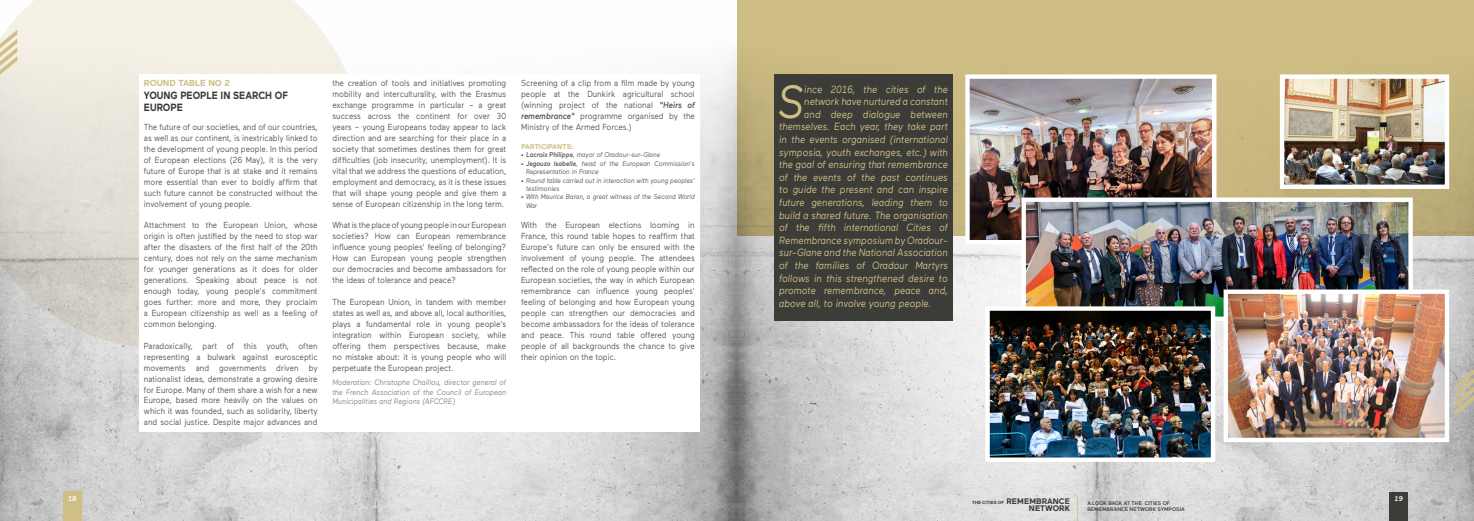
<style>
.page{position:relative;width:1474px;height:521px;background:#fff}
.page>*{position:absolute;margin:0;border:0;box-sizing:border-box;transform-origin:0 0}
.t1{font:italic 46.46px "Maax";color:#d0bf85;scale:.9 1}
.t2{font:italic 10.5px "Maax";color:#d0bf85;scale:.9 1}
.t3{font:700 10.5px/12.6px "Maax";color:#3c3c39;scale:.9 1}
.t4{font:8.75px/10.9px "Maax";color:#575756;text-align:justify;scale:.9 1}
.t5{font:700 8.75px "Maax";color:#d0bf85}
.t6{font:700 8.05px "Maax";color:#3c3c39}
.t7{font:italic 7.88px/9.5px "Maax";color:#878787;text-align:justify;scale:.9 1}
.t8{font:italic 7px/8.4px "Maax";color:#575756;scale:.9 1}
.t9{font:700 7px "Maax";color:#d0bf85}
.t10{font:italic 500 7px "Maax";color:#fff}
.t11{font:500 5.25px/6.3px "Maax";color:#3c3c39}
.t12{font:700 4.46px "Maax";color:#3c3c39}
.s1{font-weight:500;font-style:italic}
.s2{font-style:normal}
.s3{font-weight:500}
.s4{font-size:8.05px}
</style>
<div class="page">
<img style="left:0;top:57px;width:1473px;height:464px">
<div style="left:737px;top:0;width:736px;height:235px;background:#d0bf85"></div>
<svg style="left:0;top:0;width:362px;height:349px;background:#e6e2da"></svg>
<img style="left:963px;top:74px;width:255px;height:172px">
<img style="left:1277px;top:74px;width:174px;height:117px">
<img style="left:1019px;top:195px;width:395px;height:128px">
<img style="left:1221px;top:287px;width:230px;height:157px">
<img style="left:983px;top:304px;width:234px;height:160px">
<div style="left:139px;top:74px;width:560px;height:358px;background:#fff"></div>
<div style="left:774px;top:74px;width:178px;height:247px;background:#3c3c39"></div>
<div style="left:1389px;top:492px;width:18px;height:29px;background:#3c3c39"></div>
<svg style="left:1077px;top:496px;width:1px;height:25px"></svg>
<svg style="left:1455px;top:347px;width:18px;height:68px"></svg>
<div style="left:63px;top:491px;width:19px;height:30px;background:#d0bf85"></div>
<svg style="left:0;top:30px;width:17px;height:45px"></svg>
<p class="t10" style="left:68px;top:494px;width:10px">18</p>
<p class="t5" style="left:144px;top:78px;width:87px">ROUND TABLE NO 2</p>
<p class="t3" style="left:144px;top:89px;width:161px">YOUNG PEOPLE IN SEARCH OF<br>EUROPE</p>
<p class="t4" style="left:144px;top:122px;width:194px">The future of our societies, and of our countries, as well as our continent, is inextricably linked to the development of young people. In this period of European elections (26 May), it is the very future of Europe that is at stake and it remains more essential than ever to boldly affirm that such future cannot be constructed without the involvement of young people.</p>
<p class="t4" style="left:144px;top:220px;width:194px">Attachment to the European Union, whose origin is often justified by the need to stop war after the disasters of the first half of the 20th century, does not rely on the same mechanism for younger generations as it does for older generations. Speaking about peace is not enough today, young people's commitment goes further: more and more, they proclaim a European citizenship as well as a feeling of common belonging.</p>
<p class="t4" style="left:144px;top:340px;width:194px">Paradoxically, part of this youth, often representing a bulwark against eurosceptic movements and governments driven by nationalist ideas, demonstrate a growing desire for Europe. Many of them share a wish for a new Europe, based more heavily on the values on which it was founded, such as solidarity, liberty and social justice. Despite major advances and</p>
<p class="t4" style="left:332px;top:78px;width:194px">the creation of tools and initiatives promoting mobility and interculturality, with the Erasmus exchange programme in particular – a great success across the continent for over 30 years – young Europeans today appear to lack direction and are searching for their place in a society that sometimes destines them for great difficulties (job insecurity, unemployment). It is vital that we address the questions of education, employment and democracy, as it is these issues that will shape young people and give them a sense of European citizenship in the long term.</p>
<p class="t4" style="left:332px;top:220px;width:194px">What is the place of young people in our European societies? How can European remembrance influence young peoples' feeling of belonging?<br>How can European young people strengthen our democracies and become ambassadors for the ideas of tolerance and peace?</p>
<p class="t4" style="left:332px;top:297px;width:194px">The European Union, in tandem with member states as well as, and above all, local authorities, plays a fundamental role in young people's integration within European society, while offering them perspectives because, make no mistake about: it is young people who will perpetuate the European project.</p>
<p class="t7" style="left:332px;top:378px;width:194px">Moderation: Christophe Chaillou, director general of the French Association of the Council of European Municipalities and Regions (AFCCRE)</p>
<p class="t4" style="left:521px;top:78px;width:194px">Screening of a clip from a film made by young people at the Dunkirk agricultural school (winning project of the national <span class="s1">"Heirs of remembrance"</span> programme organised by the Ministry of the Armed Forces.)</p>
<p class="t9" style="left:521px;top:143px;width:54px">PARTICIPANTS:</p>
<p class="t8" style="left:521px;top:151px;width:156px"><span class="s2">•</span> <span class="s3">Lacroix Philippe</span>, mayor of Oradour-sur-Glane</p>
<p class="t8" style="left:526px;top:159px;width:189px;text-indent:-5px"><span class="s2">•</span> <span class="s3">Jegouzo Isabelle</span>, head of the European Commission's<br>Representation in France</p>
<p class="t8" style="left:526px;top:176px;width:189px;text-indent:-5px">• Round table carried out in interaction with young peoples' testimonies</p>
<p class="t8" style="left:526px;top:193px;width:189px;text-indent:-5px">• With Maurice Baran, a great witness of the Second World<br>War</p>
<p class="t4" style="left:521px;top:220px;width:194px">With the European elections looming in France, this round table hopes to reaffirm that Europe's future can only be ensured with the involvement of young people. The attendees reflected on the role of young people within our European societies, the way in which European remembrance can influence young peoples' feeling of belonging and how European young people can strengthen our democracies and become ambassadors for the ideas of tolerance and peace. This round table offered young people of all backgrounds the chance to give their opinion on the topic.</p>
<h1 class="t1" style="left:777px;top:76px;width:31px">S</h1>
<p class="t2" style="left:804px;top:83px;width:161px">ince 2016, the cities of the</p>
<p class="t2" style="left:804px;top:96px;width:161px">network have nurtured a constant</p>
<p class="t2" style="left:804px;top:108px;width:161px">and deep dialogue between</p>
<p class="t2" style="left:779px;top:121px;width:189px">themselves. Each year, they take part</p>
<p class="t2" style="left:779px;top:134px;width:189px">in the events organised (international</p>
<p class="t2" style="left:779px;top:146px;width:189px">symposia, youth exchanges, etc.) with</p>
<p class="t2" style="left:779px;top:159px;width:189px">the goal of ensuring that remembrance</p>
<p class="t2" style="left:779px;top:171px;width:189px">of the events of the past continues</p>
<p class="t2" style="left:779px;top:184px;width:189px">to guide the present and can inspire</p>
<p class="t2" style="left:779px;top:197px;width:189px">future generations, leading them to</p>
<p class="t2" style="left:779px;top:209px;width:189px">build a shared future. The organisation</p>
<p class="t2" style="left:779px;top:222px;width:189px">of the fifth international Cities of</p>
<p class="t2" style="left:779px;top:234px;width:189px">Remembrance symposium by Oradour-</p>
<p class="t2" style="left:779px;top:247px;width:189px">sur-Glane and the National Association</p>
<p class="t2" style="left:779px;top:260px;width:189px">of the families of Oradour Martyrs</p>
<p class="t2" style="left:779px;top:272px;width:189px">follows in this strengthened desire to</p>
<p class="t2" style="left:779px;top:285px;width:189px">promote remembrance, peace and,</p>
<p class="t2" style="left:779px;top:297px;width:171px">above all, to involve young people.</p>
<p class="t12" style="left:972px;top:500px;width:99px">THE CITIES OF <span class="s4">REMEMBRANCE</span></p>
<p class="t6" style="left:1028px;top:504px;width:43px">NETWORK</p>
<p class="t11" style="left:1087px;top:500px;width:99px">A LOOK BACK AT THE CITIES OF<br>REMEMBRANCE NETWORK SYMPOSIA</p>
<p class="t10" style="left:1394px;top:495px;width:10px">19</p>
</div>
